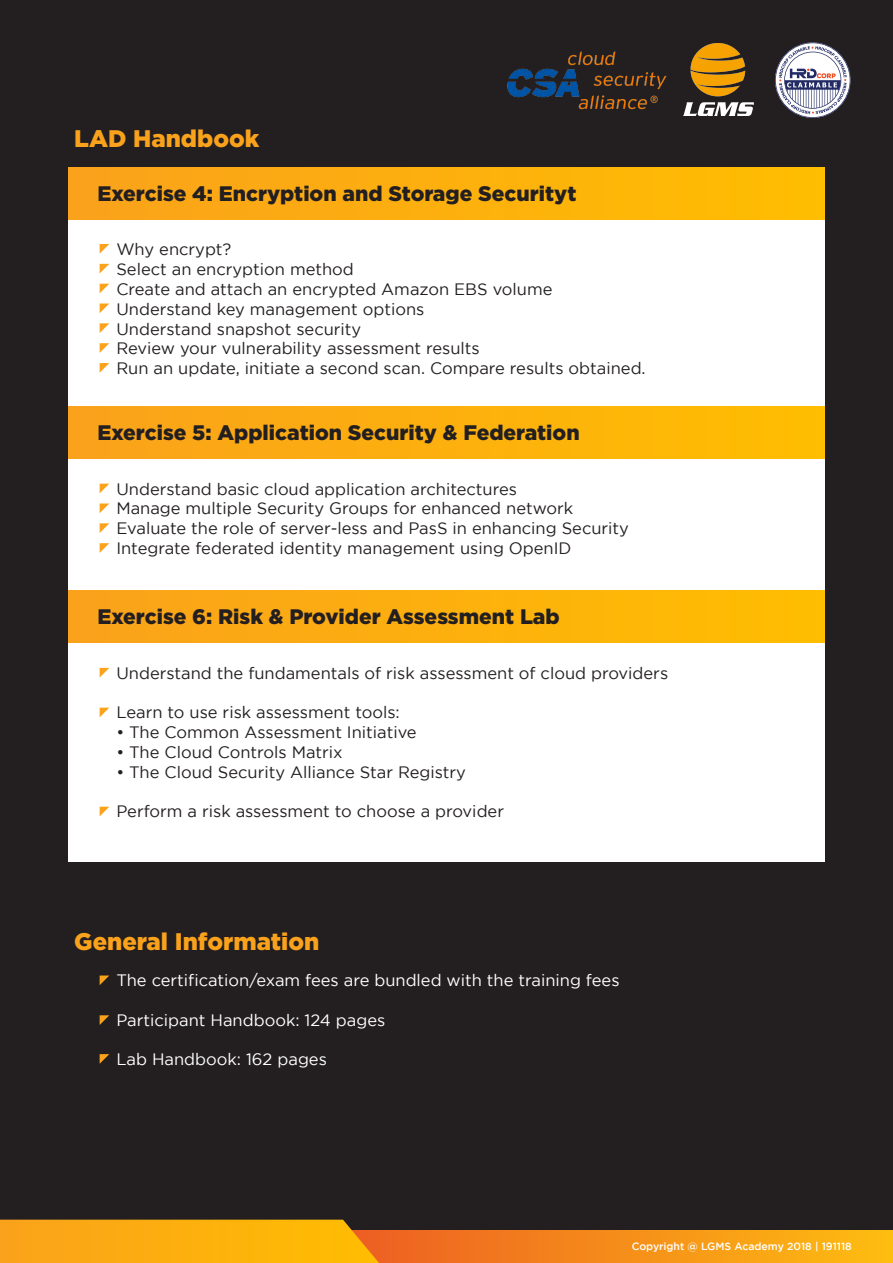
<style>
.page{position:relative;width:893px;height:1263px;background:#231f20}
.page>*{position:absolute;margin:0;border:0;box-sizing:border-box;transform-origin:0 0}
.t1{font:900 24px "Gotham";color:#faa21b}
.t2{font:900 21px "Gotham";color:#231f20}
.t3{font:16.5px/19.8px "Gotham";color:#231f20}
.t4{font:16.5px "Gotham";color:#fff}
.t5{font:500 10.5px "Gotham";color:#fff}
</style>
<div class="page">
<div style="left:335px;top:1230px;width:558px;height:33px;background:linear-gradient(to right,#ec5a24,#febe10)"></div>
<svg style="left:0;top:1220px;width:379px;height:43px;background:#f7aa0f"></svg>
<svg style="left:775px;top:43px;width:75px;height:75px"></svg>
<div style="left:68px;top:219px;width:757px;height:643px;background:#fff"></div>
<div style="left:68px;top:167px;width:757px;height:52px;background:linear-gradient(to right,#faa21b,#ffbe00)"></div>
<svg style="left:100px;top:244px;width:9px;height:9px"></svg>
<svg style="left:100px;top:303px;width:9px;height:10px"></svg>
<svg style="left:100px;top:363px;width:9px;height:10px"></svg>
<svg style="left:100px;top:264px;width:9px;height:9px"></svg>
<svg style="left:100px;top:323px;width:9px;height:10px"></svg>
<svg style="left:100px;top:284px;width:9px;height:9px"></svg>
<svg style="left:100px;top:343px;width:9px;height:10px"></svg>
<div style="left:68px;top:406px;width:757px;height:52px;background:linear-gradient(to right,#faa21b,#ffbe00)"></div>
<svg style="left:100px;top:484px;width:9px;height:9px"></svg>
<svg style="left:100px;top:543px;width:9px;height:10px"></svg>
<svg style="left:100px;top:503px;width:9px;height:10px"></svg>
<svg style="left:100px;top:523px;width:9px;height:10px"></svg>
<div style="left:68px;top:590px;width:757px;height:52px;background:linear-gradient(to right,#faa21b,#ffbe00)"></div>
<svg style="left:100px;top:668px;width:9px;height:9px"></svg>
<svg style="left:100px;top:708px;width:9px;height:9px"></svg>
<svg style="left:100px;top:807px;width:9px;height:9px"></svg>
<svg style="left:100px;top:975px;width:9px;height:10px"></svg>
<svg style="left:100px;top:1015px;width:9px;height:10px"></svg>
<svg style="left:100px;top:1054px;width:9px;height:10px"></svg>
<img style="left:683px;top:44px;width:70px;height:72px">
<img style="left:507px;top:51px;width:160px;height:59px">
<h1 class="t1" style="left:74px;top:125px;width:187px">LAD Handbook</h1>
<p class="t2" style="left:98px;top:181px;width:480px">Exercise 4: Encryption and Storage Securityt</p>
<p class="t3" style="left:116px;top:239px;width:531px">Why encrypt?<br>Select an encryption method<br>Create and attach an encrypted Amazon EBS volume Understand key management options<br>Understand snapshot security<br>Review your vulnerability assessment results<br>Run an update, initiate a second scan. Compare results obtained.</p>
<p class="t2" style="left:98px;top:420px;width:483px">Exercise 5: Application Security &amp; Federation</p>
<p class="t3" style="left:116px;top:479px;width:514px">Understand basic cloud application architectures<br>Manage multiple Security Groups for enhanced network Evaluate the role of server-less and PasS in enhancing Security Integrate federated identity management using OpenID</p>
<p class="t2" style="left:98px;top:604px;width:464px">Exercise 6: Risk &amp; Provider Assessment Lab</p>
<p class="t3" style="left:116px;top:662px;width:553px">Understand the fundamentals of risk assessment of cloud providers</p>
<p class="t3" style="left:116px;top:702px;width:285px">Learn to use risk assessment tools:</p>
<p class="t3" style="left:116px;top:722px;width:302px">• The Common Assessment Initiative</p>
<p class="t3" style="left:116px;top:742px;width:228px">• The Cloud Controls Matrix</p>
<p class="t3" style="left:116px;top:761px;width:351px">• The Cloud Security Alliance Star Registry</p>
<p class="t3" style="left:116px;top:801px;width:389px">Perform a risk assessment to choose a provider</p>
<h1 class="t1" style="left:74px;top:928px;width:247px">General Information</h1>
<p class="t4" style="left:116px;top:971px;width:505px">The certification/exam fees are bundled with the training fees</p>
<p class="t4" style="left:116px;top:1011px;width:271px">Participant Handbook: 124 pages</p>
<p class="t4" style="left:116px;top:1050px;width:212px">Lab Handbook: 162 pages</p>
<p class="t5" style="left:632px;top:1240px;width:222px">Copyright @ LGMS Academy 2018 | 191118</p>
</div>
